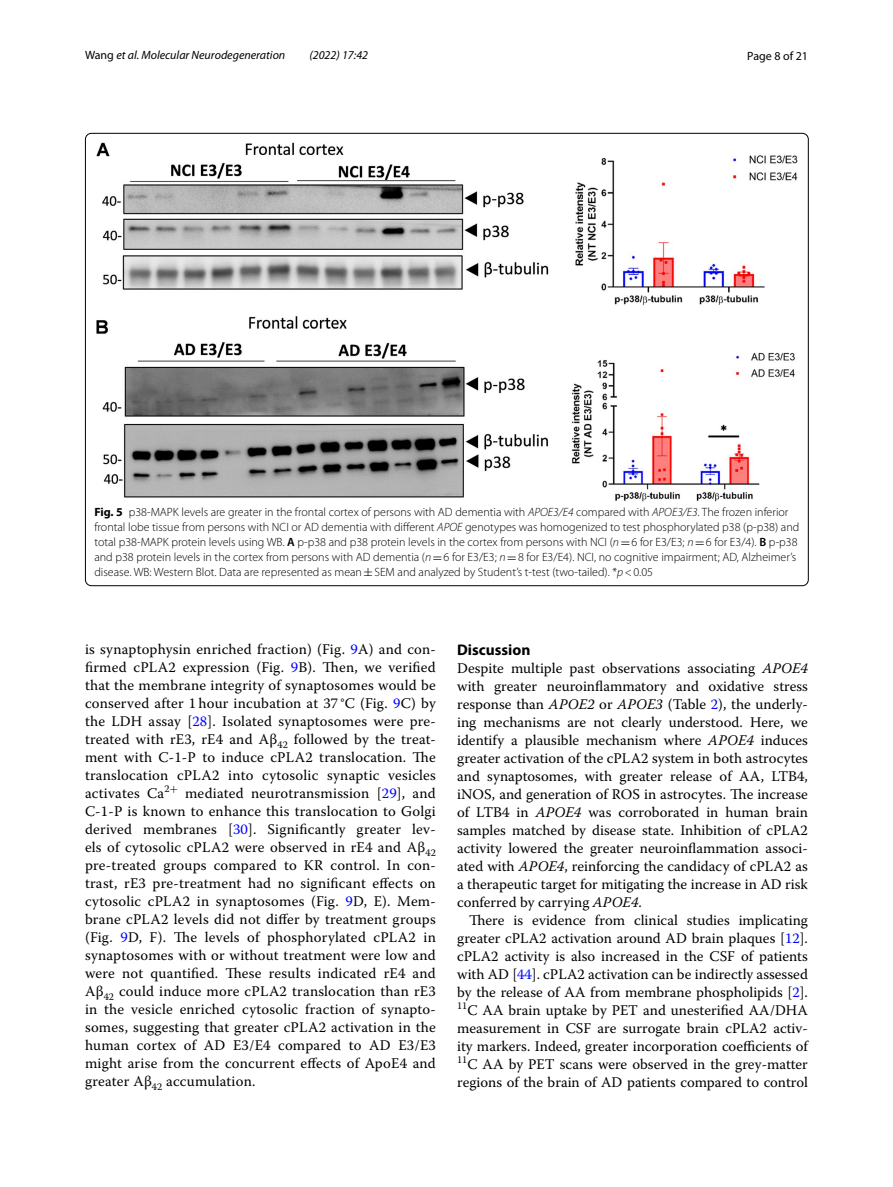
<style>
.page{position:relative;width:893px;height:1187px;background:#fff}
.page>*{position:absolute;margin:0;border:0;box-sizing:border-box;transform-origin:0 0}
.t1{font:700 15.45px "Myriad Pro";color:#000}
.t2{font:14.7px/18px "Warnock Pro";color:#000;text-align:justify}
.t3{font:300 12px/15px "Myriad Pro";color:#000}
.t4{font:italic 12px "Myriad Pro";color:#000}
.t5{font:12px "Myriad Pro";color:#000}
.s1{font-style:normal}
.s2{font-weight:700}
.s3{font-style:italic}
.s4{font-weight:600}
.s5{font-family:"MTSY";font-weight:400}
.s6{color:#00f}
</style>
<div class="page">
<img style="left:97px;top:142px;width:700px;height:359px">
<p class="t4" style="left:85px;top:48px;width:202px"><span class="s1">Wang</span> et al. Molecular Neurodegeneration</p>
<p class="t4" style="left:309px;top:48px;width:60px">(2022) 17:42</p>
<p class="t5" style="left:747px;top:48px;width:62px">Page 8 of 21</p>
<p class="t3" style="left:94px;top:505px;width:706px"><span class="s2">Fig. 5</span> p38-MAPK levels are greater in the frontal cortex of persons with AD dementia with <span class="s3">APOE3/E4</span> compared with <span class="s3">APOE3/E3</span>. The frozen inferior frontal lobe tissue from persons with NCI or AD dementia with different <span class="s3">APOE</span> genotypes was homogenized to test phosphorylated p38 (p-p38) and total p38-MAPK protein levels using WB. <span class="s4">A</span> p-p38 and p38 protein levels in the cortex from persons with NCI (<span class="s3">n</span><span class="s5">=</span>6 for E3/E3; <span class="s3">n</span><span class="s5">=</span>6 for E3/4). <span class="s4">B</span> p-p38 and p38 protein levels in the cortex from persons with AD dementia (<span class="s3">n</span><span class="s5">=</span>6 for E3/E3; <span class="s3">n</span><span class="s5">=</span>8 for E3/E4). NCI, no cognitive impairment; AD, Alzheimer’s disease. WB: Western Blot. Data are represented as mean<span class="s5">±</span>SEM and analyzed by Student’s t-test (two-tailed). *<span class="s3">p</span>&lt;0.05</p>
<p class="t2" style="left:85px;top:640px;width:352px">is synaptophysin enriched fraction) (Fig. <span class="s6">9</span>A) and con&shy;firmed cPLA2 expression (Fig. <span class="s6">9</span>B). Then, we verified that the membrane integrity of synaptosomes would be conserved after 1 hour incubation at 37 °C (Fig. <span class="s6">9</span>C) by the LDH assay [<span class="s6">28</span>]. Isolated synaptosomes were pre&shy;treated with rE3, rE4 and Aβ<sub>42</sub> followed by the treat&shy;ment with C-1-P to induce cPLA2 translocation. The translocation cPLA2 into cytosolic synaptic vesicles activates Ca<sup>2</sup><sup>+</sup> mediated neurotransmission [<span class="s6">29</span>], and C-1-P is known to enhance this translocation to Golgi derived membranes [<span class="s6">30</span>]. Significantly greater lev&shy;els of cytosolic cPLA2 were observed in rE4 and Aβ<sub>42 </sub>pre-treated groups compared to KR control. In con&shy;trast, rE3 pre-treatment had no significant effects on cytosolic cPLA2 in synaptosomes (Fig. <span class="s6">9</span>D, E). Mem&shy;brane cPLA2 levels did not differ by treatment groups (Fig. <span class="s6">9</span>D, F). The levels of phosphorylated cPLA2 in synaptosomes with or without treatment were low and were not quantified. These results indicated rE4 and Aβ<sub>42</sub> could induce more cPLA2 translocation than rE3 in the vesicle enriched cytosolic fraction of synapto&shy;somes, suggesting that greater cPLA2 activation in the human cortex of AD E3/E4 compared to AD E3/E3 might arise from the concurrent effects of ApoE4 and greater Aβ<sub>42</sub> accumulation.</p>
<p class="t1" style="left:457px;top:639px;width:75px">Discussion</p>
<p class="t2" style="left:457px;top:658px;width:352px">Despite multiple past observations associating <span class="s3">APOE4 </span>with greater neuroinflammatory and oxidative stress response than <span class="s3">APOE2</span> or <span class="s3">APOE3</span> (Table <span class="s6">2</span>), the underly&shy;ing mechanisms are not clearly understood. Here, we identify a plausible mechanism where <span class="s3">APOE4</span> induces greater activation of the cPLA2 system in both astrocytes and synaptosomes, with greater release of AA, LTB4, iNOS, and generation of ROS in astrocytes. The increase of LTB4 in <span class="s3">APOE4</span> was corroborated in human brain samples matched by disease state. Inhibition of cPLA2 activity lowered the greater neuroinflammation associ&shy;ated with <span class="s3">APOE4</span>, reinforcing the candidacy of cPLA2 as a therapeutic target for mitigating the increase in AD risk conferred by carrying <span class="s3">APOE4</span>.</p>
<p class="t2" style="left:457px;top:910px;width:352px;text-indent:12px">There is evidence from clinical studies implicating greater cPLA2 activation around AD brain plaques [<span class="s6">12</span>]. cPLA2 activity is also increased in the CSF of patients with AD [<span class="s6">44</span>]. cPLA2 activation can be indirectly assessed by the release of AA from membrane phospholipids [<span class="s6">2</span>].<br><sup>11</sup>C AA brain uptake by PET and unesterified AA/DHA measurement in CSF are surrogate brain cPLA2 activ&shy;ity markers. Indeed, greater incorporation coefficients of <sup>11</sup>C AA by PET scans were observed in the grey-matter regions of the brain of AD patients compared to control</p>
</div>
